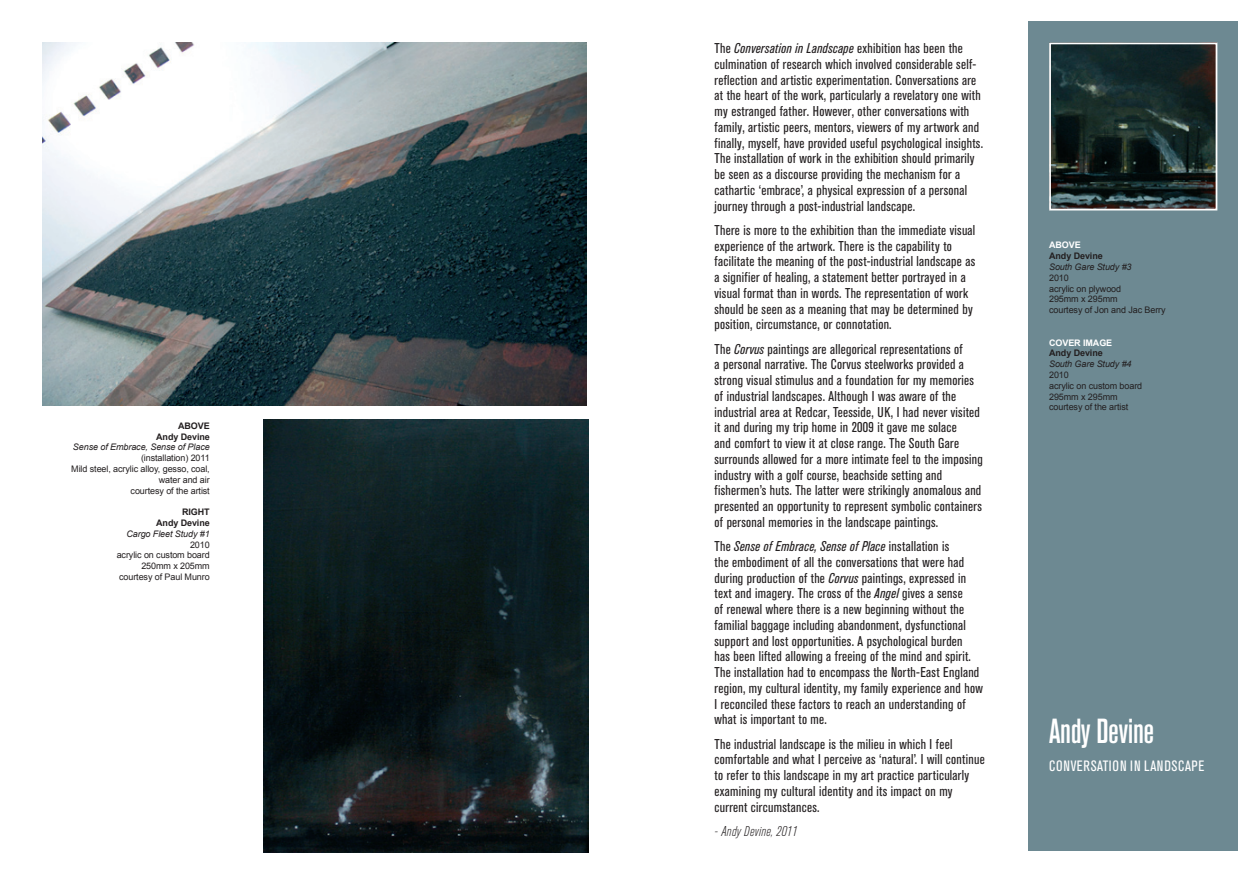
<style>
.page{position:relative;width:1259px;height:893px;background:#fff}
.page>*{position:absolute;margin:0;border:0;box-sizing:border-box;transform-origin:0 0}
.t1{font:500 condensed 34.5px "Akzidenz Grotesk BQ";letter-spacing:-.01em;color:#fff}
.t2{font:condensed 14.85px "Akzidenz Grotesk BQ";letter-spacing:.04em;color:#fff}
.t3{font:condensed 14.1px/15.8px "Akzidenz Grotesk BQ";letter-spacing:.02em;color:#231f20}
.t4{font:italic 300 condensed 14.1px "Akzidenz Grotesk BQ";letter-spacing:.02em;color:#231f20}
.t5{font:9px/10.8px "Arial";letter-spacing:-.01em;color:#231f20}
.t6{font:italic 9px "Arial";letter-spacing:-.01em;color:#231f20}
.t7{font:700 9px/10.8px "Arial";letter-spacing:-.01em;color:#231f20;text-align:right}
.t8{font:700 9px "Arial";letter-spacing:-.01em;color:#fff}
.s1{font-style:italic}
</style>
<div class="page">
<div style="left:1028px;top:21px;width:209px;height:829px;background:#6d8992"></div>
<img style="left:1052px;top:46px;width:162px;height:161px">
<div style="left:1049px;top:43px;width:168px;height:167px;border:2px solid #fff"></div>
<img style="left:263px;top:420px;width:325px;height:432px">
<img style="left:43px;top:43px;width:544px;height:362px">
<p class="t7" style="left:156px;top:421px;width:55px">ABOVE<br>Andy Devine</p>
<p class="t6" style="left:73px;top:441px;width:138px">Sense of Embrace, Sense of Place</p>
<p class="t5" style="left:71px;top:453px;width:140px;text-align:right">(installation) 2011<br>Mild steel, acrylic alloy, gesso, coal, water and air<br>courtesy of the artist</p>
<p class="t7" style="left:156px;top:507px;width:55px">RIGHT<br>Andy Devine</p>
<p class="t6" style="left:126px;top:528px;width:85px">Cargo Fleet Study #1</p>
<p class="t5" style="left:117px;top:539px;width:95px;text-align:right">2010<br>acrylic on custom board<br>250mm x 205mm courtesy of Paul Munro</p>
<p class="t3" style="left:714px;top:41px;width:270px">The <span class="s1">Conversation in Landscape</span> exhibition has been the culmination of research which involved considerable self&shy;reflection and artistic experimentation. Conversations are at the heart of the work, particularly a revelatory one with my estranged father. However, other conversations with family, artistic peers, mentors, viewers of my artwork and finally, myself, have provided useful psychological insights.<br>The installation of work in the exhibition should primarily be seen as a discourse providing the mechanism for a cathartic ‘embrace’, a physical expression of a personal journey through a post-industrial landscape.</p>
<p class="t3" style="left:714px;top:222px;width:262px">There is more to the exhibition than the immediate visual experience of the artwork. There is the capability to facilitate the meaning of the post-industrial landscape as a signifier of healing, a statement better portrayed in a visual format than in words. The representation of work should be seen as a meaning that may be determined by position, circumstance, or connotation.</p>
<p class="t3" style="left:714px;top:341px;width:270px">The <span class="s1">Corvus</span> paintings are allegorical representations of<br>a personal narrative. The Corvus steelworks provided a strong visual stimulus and a foundation for my memories of industrial landscapes. Although I was aware of the industrial area at Redcar, Teesside, UK, I had never visited it and during my trip home in 2009 it gave me solace<br>and comfort to view it at close range. The South Gare surrounds allowed for a more intimate feel to the imposing industry with a golf course, beachside setting and fishermen’s huts. The latter were strikingly anomalous and presented an opportunity to represent symbolic containers of personal memories in the landscape paintings.</p>
<p class="t3" style="left:714px;top:539px;width:270px">The <span class="s1">Sense of Embrace, Sense of Place</span> installation is<br>the embodiment of all the conversations that were had during production of the <span class="s1">Corvus</span> paintings, expressed in text and imagery. The cross of the <span class="s1">Angel</span> gives a sense<br>of renewal where there is a new beginning without the familial baggage including abandonment, dysfunctional support and lost opportunities. A psychological burden<br>has been lifted allowing a freeing of the mind and spirit.<br>The installation had to encompass the North-East England region, my cultural identity, my family experience and how I reconciled these factors to reach an understanding of what is important to me.</p>
<p class="t3" style="left:714px;top:736px;width:272px">The industrial landscape is the milieu in which I feel comfortable and what I perceive as ‘natural’. I will continue to refer to this landscape in my art practice particularly examining my cultural identity and its impact on my current circumstances.</p>
<p class="t4" style="left:714px;top:823px;width:84px">- Andy Devine, 2011</p>
<p class="t8" style="left:1049px;top:239px;width:33px">ABOVE</p>
<p class="t7" style="left:1049px;top:251px;width:55px">Andy Devine</p>
<p class="t6" style="left:1049px;top:261px;width:84px">South Gare Study #3</p>
<p class="t5" style="left:1049px;top:272px;width:118px">2010<br>acrylic on plywood<br>295mm x 295mm<br>courtesy of Jon and Jac Berry</p>
<p class="t8" style="left:1049px;top:336px;width:65px">COVER IMAGE</p>
<p class="t7" style="left:1049px;top:348px;width:55px">Andy Devine</p>
<p class="t6" style="left:1049px;top:358px;width:84px">South Gare Study #4</p>
<p class="t5" style="left:1049px;top:370px;width:95px">2010<br>acrylic on custom board<br>295mm x 295mm courtesy of the artist</p>
<h1 class="t1" style="left:1049px;top:712px;width:107px">Andy Devine</h1>
<p class="t2" style="left:1049px;top:757px;width:157px">CONVERSATION IN LANDSCAPE</p>
</div>
